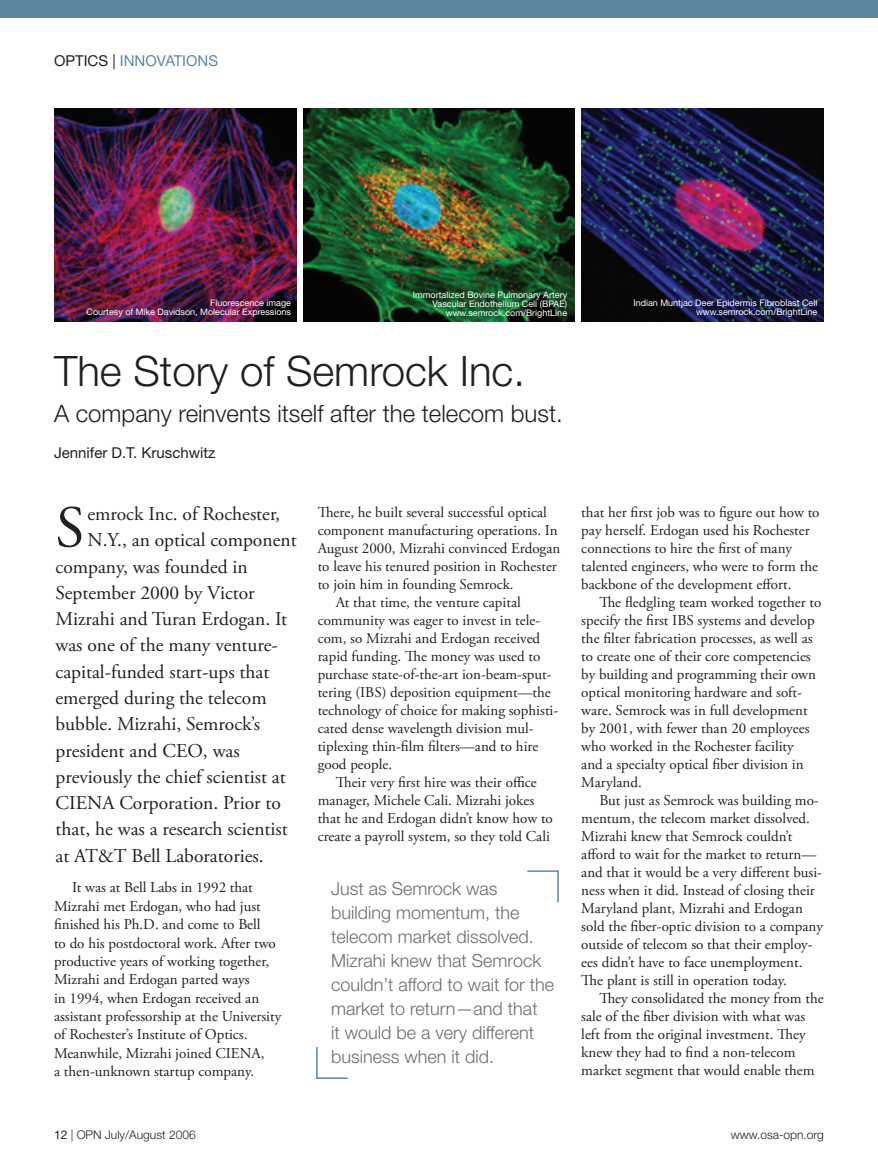
<style>
.page{position:relative;width:878px;height:1175px;background:#fff}
.page>*{position:absolute;margin:0;border:0;box-sizing:border-box;transform-origin:0 0}
.t1{font:59.1px "Adobe Garamond Pro";color:#231f20}
.t2{font:300 42px "Helvetica Neue";color:#231f20}
.t3{font:300 24px "Helvetica Neue";color:#231f20}
.t4{font:19.5px "Adobe Garamond Pro";color:#231f20}
.t5{font:300 18px/24px "Helvetica Neue";color:#6c6d70}
.t6{font:15px/18px "Adobe Garamond Pro";color:#231f20}
.t7{font:15px "Helvetica Neue";color:#231f20}
.t8{font:15px "Helvetica Neue";color:#5c87a1}
.t9{font:300 12px "Helvetica Neue";color:#231f20}
.t10{font:9px/9px "Helvetica Neue";color:#fff;text-align:right}
.s1{color:#231f20}
.s2{font-weight:400}
</style>
<div class="page">
<div style="left:0;top:0;width:878px;height:18px;background:#5c87a1"></div>
<img style="left:54px;top:108px;width:243px;height:214px">
<img style="left:581px;top:108px;width:243px;height:214px">
<hr style="left:557px;top:870px;width:1px;height:32px;background:#5c87a1">
<hr style="left:527px;top:870px;width:31px;height:2px;background:#5c87a1">
<hr style="left:316px;top:1047px;width:2px;height:31px;background:#5c87a1">
<hr style="left:316px;top:1077px;width:32px;height:1px;background:#5c87a1">
<img style="left:303px;top:108px;width:271px;height:214px">
<p class="t8" style="left:54px;top:52px;width:166px"><span class="s1">OPTICS |</span> INNOVATIONS</p>
<p class="t10" style="left:86px;top:299px;width:206px">Fluorescence image<br>Courtesy of Mike Davidson, Molecular Expressions</p>
<p class="t10" style="left:413px;top:290px;width:156px">Immortalized Bovine Pulmonary Artery<br>Vascular Endothelium Cell (BPAE) www.semrock.com/BrightLine</p>
<h2 class="t2" style="left:54px;top:346px;width:472px">The Story of Semrock Inc.</h2>
<h3 class="t3" style="left:54px;top:399px;width:510px">A company reinvents itself after the telecom bust.</h3>
<p class="t7" style="left:54px;top:444px;width:163px">Jennifer D.T. Kruschwitz</p>
<p class="t10" style="left:633px;top:299px;width:185px">Indian Muntjac Deer Epidermis Fibroblast Cell www.semrock.com/BrightLine</p>
<h1 class="t1" style="left:56px;top:492px;width:30px">S</h1>
<h3 class="t4" style="left:87px;top:502px;width:194px">emrock Inc. of Rochester,</h3>
<h3 class="t4" style="left:87px;top:528px;width:211px">N.Y., an optical component</h3>
<h3 class="t4" style="left:56px;top:555px;width:194px">company, was founded in</h3>
<h3 class="t4" style="left:56px;top:581px;width:201px">September 2000 by Victor</h3>
<h3 class="t4" style="left:56px;top:607px;width:233px">Mizrahi and Turan Erdogan. It</h3>
<h3 class="t4" style="left:56px;top:633px;width:224px">was one of the many venture-</h3>
<h3 class="t4" style="left:56px;top:660px;width:215px">capital-funded start-ups that</h3>
<h3 class="t4" style="left:56px;top:686px;width:213px">emerged during the telecom</h3>
<h3 class="t4" style="left:56px;top:712px;width:206px">bubble. Mizrahi, Semrock’s</h3>
<h3 class="t4" style="left:56px;top:738px;width:186px">president and CEO, was</h3>
<h3 class="t4" style="left:56px;top:765px;width:232px">previously the chief scientist at</h3>
<h3 class="t4" style="left:56px;top:791px;width:227px">CIENA Corporation. Prior to</h3>
<h3 class="t4" style="left:56px;top:817px;width:234px">that, he was a research scientist</h3>
<h3 class="t4" style="left:56px;top:843px;width:210px">at AT&amp;T Bell Laboratories.</h3>
<p class="t6" style="left:54px;top:879px;width:229px;text-indent:18px">It was at Bell Labs in 1992 that Mizrahi met Erdogan, who had just finished his Ph.D. and come to Bell<br>to do his postdoctoral work. After two productive years of working together, Mizrahi and Erdogan parted ways<br>in 1994, when Erdogan received an assistant professorship at the University of Rochester’s Institute of Optics.<br>Meanwhile, Mizrahi joined CIENA,<br>a then-unknown startup company.</p>
<p class="t6" style="left:318px;top:503px;width:231px">There, he built several successful optical</p>
<p class="t6" style="left:318px;top:521px;width:241px">component manufacturing operations. In</p>
<p class="t6" style="left:318px;top:539px;width:244px">August 2000, Mizrahi convinced Erdogan</p>
<p class="t6" style="left:318px;top:557px;width:241px">to leave his tenured position in Rochester</p>
<p class="t6" style="left:318px;top:575px;width:197px">to join him in founding Semrock.</p>
<p class="t6" style="left:336px;top:593px;width:186px">At that time, the venture capital</p>
<p class="t6" style="left:318px;top:611px;width:224px">community was eager to invest in tele-</p>
<p class="t6" style="left:318px;top:629px;width:224px">com, so Mizrahi and Erdogan received</p>
<p class="t6" style="left:318px;top:647px;width:224px">rapid funding. The money was used to</p>
<p class="t6" style="left:318px;top:665px;width:235px">purchase state-of-the-art ion-beam-sput-</p>
<p class="t6" style="left:318px;top:683px;width:235px">tering (IBS) deposition equipment—the</p>
<p class="t6" style="left:318px;top:701px;width:242px">technology of choice for making sophisti-</p>
<p class="t6" style="left:318px;top:719px;width:217px">cated dense wavelength division mul-</p>
<p class="t6" style="left:318px;top:737px;width:222px">tiplexing thin-film filters—and to hire</p>
<p class="t6" style="left:318px;top:755px;width:76px">good people.</p>
<p class="t6" style="left:336px;top:773px;width:202px">Their very first hire was their office</p>
<p class="t6" style="left:318px;top:791px;width:218px">manager, Michele Cali. Mizrahi jokes</p>
<p class="t6" style="left:318px;top:809px;width:237px">that he and Erdogan didn’t know how to</p>
<p class="t6" style="left:318px;top:827px;width:234px">create a payroll system, so they told Cali</p>
<p class="t5" style="left:331px;top:876px;width:224px">Just as Semrock was building momentum, the telecom market dissolved.<br>Mizrahi knew that Semrock couldn’t afford to wait for the market to return—and that<br>it would be a very different business when it did.</p>
<p class="t6" style="left:581px;top:503px;width:240px">that her first job was to figure out how to pay herself. Erdogan used his Rochester connections to hire the first of many talented engineers, who were to form the backbone of the development effort.</p>
<p class="t6" style="left:581px;top:593px;width:241px;text-indent:18px">The fledgling team worked together to specify the first IBS systems and develop the filter fabrication processes, as well as to create one of their core competencies by building and programming their own optical monitoring hardware and soft&shy;ware. Semrock was in full development by 2001, with fewer than 20 employees who worked in the Rochester facility<br>and a specialty optical fiber division in Maryland.</p>
<p class="t6" style="left:581px;top:791px;width:243px;text-indent:18px">But just as Semrock was building mo&shy;mentum, the telecom market dissolved.<br>Mizrahi knew that Semrock couldn’t afford to wait for the market to return— and that it would be a very different busi&shy;ness when it did. Instead of closing their Maryland plant, Mizrahi and Erdogan sold the fiber-optic division to a company outside of telecom so that their employ&shy;ees didn’t have to face unemployment.<br>The plant is still in operation today.</p>
<p class="t6" style="left:581px;top:989px;width:244px;text-indent:18px">They consolidated the money from the sale of the fiber division with what was left from the original investment. They knew they had to find a non-telecom market segment that would enable them</p>
<p class="t9" style="left:54px;top:1127px;width:143px"><span class="s2">12</span> | OPN July/August 2006</p>
<p class="t9" style="left:731px;top:1127px;width:94px">www.osa-opn.org</p>
</div>
